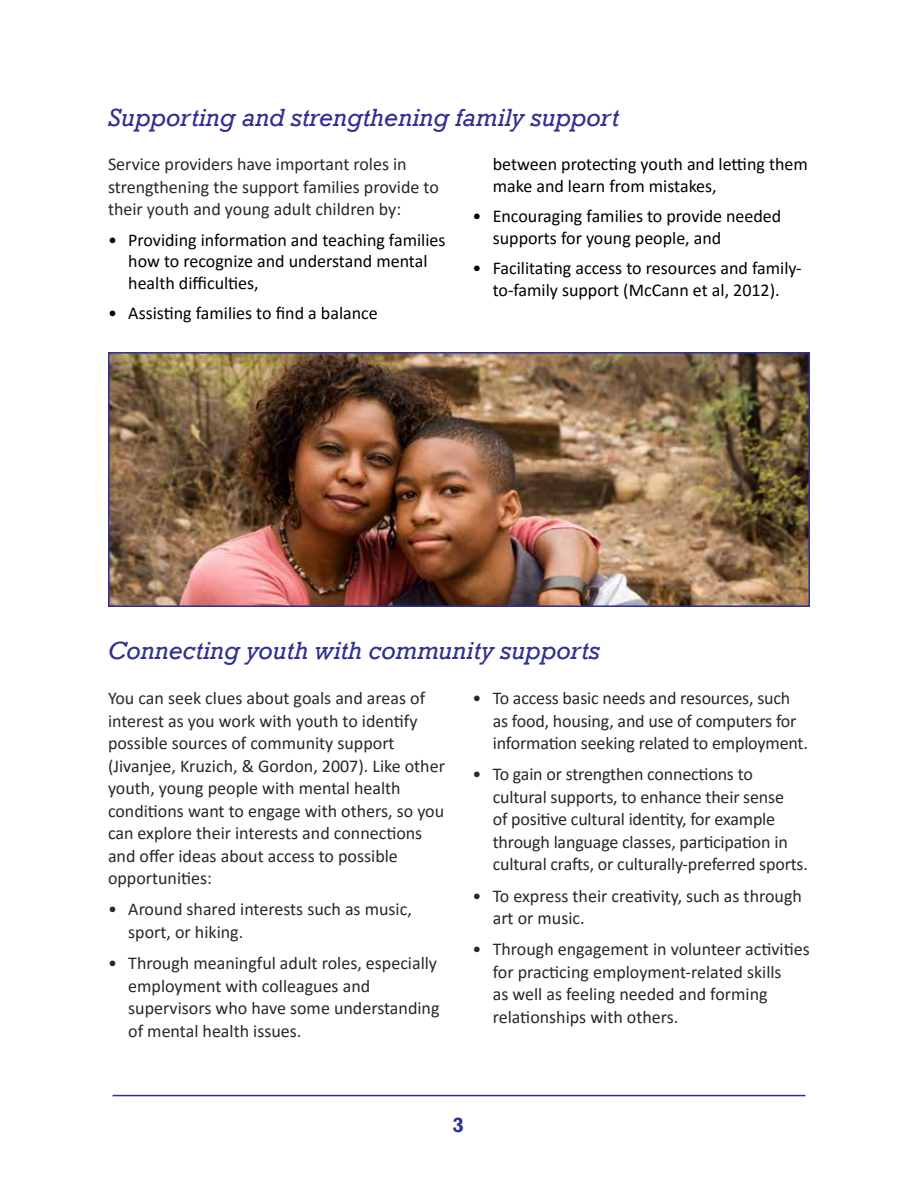
<style>
.page{position:relative;width:918px;height:1188px;background:#fff}
.page>*{position:absolute;margin:0;border:0;box-sizing:border-box;transform-origin:0 0}
.t1{font:italic 25.5px "Rockwell";color:#2e3092}
.t2{font:700 21px "Rockwell";color:#2e3092}
.t3{font:18px/22.5px "Calibri";color:#292829}
.t4{font:18px/21.6px "Calibri";color:#000}
</style>
<div class="page">
<hr style="left:112px;top:1095px;width:694px;height:1px;background:#2e3092">
<img style="left:111px;top:355px;width:696px;height:249px">
<div style="left:108px;top:352px;width:702px;height:255px;border:2px solid #2e3092"></div>
<h1 class="t1" style="left:108px;top:102px;width:513px">Supporting and strengthening family support</h1>
<p class="t3" style="left:108px;top:153px;width:332px">Service providers have important roles in strengthening the support families provide to their youth and young adult children by:</p>
<p class="t4" style="left:128px;top:228px;width:319px;text-indent:-20px">• Providing information and teaching families how to recognize and understand mental health difficulties,</p>
<p class="t4" style="left:108px;top:302px;width:271px">• Assisting families to find a balance</p>
<p class="t4" style="left:493px;top:153px;width:317px">between protecting youth and letting them make and learn from mistakes,</p>
<p class="t4" style="left:493px;top:205px;width:290px;text-indent:-20px">• Encouraging families to provide needed supports for young people, and</p>
<p class="t4" style="left:472px;top:257px;width:331px;text-align:center">• Facilitating access to resources and family&shy;to-family support (McCann et al, 2012).</p>
<h1 class="t1" style="left:108px;top:636px;width:493px">Connecting youth with community supports</h1>
<p class="t3" style="left:108px;top:687px;width:339px">You can seek clues about goals and areas of interest as you work with youth to identify possible sources of community support (Jivanjee, Kruzich, &amp; Gordon, 2007). Like other youth, young people with mental health conditions want to engage with others, so you can explore their interests and connections and offer ideas about access to possible opportunities:</p>
<p class="t3" style="left:128px;top:898px;width:285px;text-indent:-20px">• Around shared interests such as music, sport, or hiking.</p>
<p class="t3" style="left:128px;top:951px;width:313px;text-indent:-20px">• Through meaningful adult roles, especially employment with colleagues and supervisors who have some understanding of mental health issues.</p>
<p class="t3" style="left:493px;top:687px;width:317px;text-indent:-20px">• To access basic needs and resources, such as food, housing, and use of computers for information seeking related to employment.</p>
<p class="t3" style="left:493px;top:763px;width:317px;text-indent:-20px">• To gain or strengthen connections to cultural supports, to enhance their sense<br>of positive cultural identity, for example through language classes, participation in cultural crafts, or culturally-preferred sports.</p>
<p class="t3" style="left:493px;top:884px;width:311px;text-indent:-20px">• To express their creativity, such as through art or music.</p>
<p class="t3" style="left:493px;top:937px;width:318px;text-indent:-20px">• Through engagement in volunteer activities for practicing employment-related skills<br>as well as feeling needed and forming relationships with others.</p>
<p class="t2" style="left:453px;top:1112px;width:13px">3</p>
</div>
